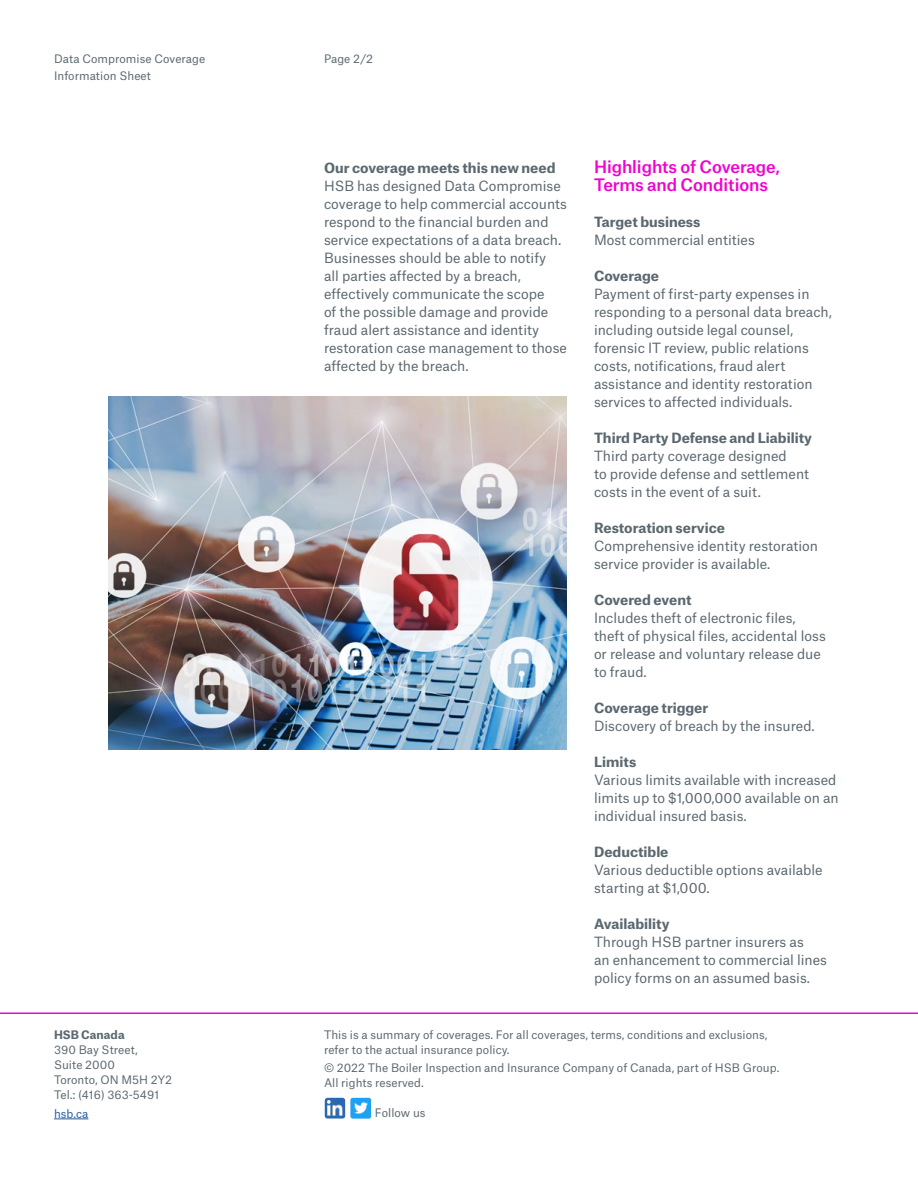
<style>
.page{position:relative;width:918px;height:1188px;background:#fff}
.page>*{position:absolute;margin:0;border:0;box-sizing:border-box;transform-origin:0 0}
.t1{font:500 16.5px/18px "Munich Re";letter-spacing:-.005em;color:#f200cf}
.t2{font:13.5px/18px "Munich Re";color:#5b6870}
.t3{font:700 13.5px "Munich Re";color:#5b6870}
.t4{font:11.25px/15px "Munich Re";letter-spacing:.005em;color:#5b6870}
.t5{font:700 11.25px "Munich Re";letter-spacing:.005em;color:#5b6870}
.t6{font:11.25px "Munich Re";color:#215e9e}
</style>
<div class="page">
<img style="left:325px;top:1098px;width:20px;height:21px">
<img style="left:350px;top:1098px;width:21px;height:21px">
<img style="left:108px;top:396px;width:459px;height:353px">
<hr style="left:0;top:1012px;width:918px;height:2px;background:#f200cf">
<hr style="left:54px;top:1119px;width:34px;height:1px;background:#215e9e">
<p class="t4" style="left:54px;top:49px;width:153px;line-height:16.5px">Data Compromise Coverage<br>Information Sheet</p>
<p class="t5" style="left:54px;top:1026px;width:72px">HSB Canada</p>
<p class="t4" style="left:54px;top:1041px;width:120px">390 Bay Street,<br>Suite 2000<br>Toronto, ON M5H 2Y2<br>Tel.: (416) 363-5491</p>
<p class="t6" style="left:54px;top:1104px;width:36px">hsb.ca</p>
<p class="t4" style="left:324px;top:50px;width:51px">Page 2/2</p>
<p class="t3" style="left:324px;top:157px;width:233px">Our coverage meets this new need</p>
<p class="t2" style="left:324px;top:175px;width:245px">HSB has designed Data Compromise coverage to help commercial accounts respond to the financial burden and service expectations of a data breach.<br>Businesses should be able to notify<br>all parties affected by a breach, effectively communicate the scope<br>of the possible damage and provide fraud alert assistance and identity restoration case management to those affected by the breach.</p>
<p class="t1" style="left:594px;top:156px;width:188px">Highlights of Coverage,<br>Terms and Conditions</p>
<p class="t3" style="left:594px;top:211px;width:108px">Target business</p>
<p class="t2" style="left:594px;top:229px;width:162px">Most commercial entities</p>
<p class="t3" style="left:594px;top:265px;width:67px">Coverage</p>
<p class="t2" style="left:594px;top:283px;width:239px">Payment of first-party expenses in responding to a personal data breach, including outside legal counsel, forensic IT review, public relations costs, notifications, fraud alert assistance and identity restoration services to affected individuals.</p>
<p class="t3" style="left:594px;top:427px;width:220px">Third Party Defense and Liability</p>
<p class="t2" style="left:594px;top:445px;width:217px">Third party coverage designed<br>to provide defense and settlement costs in the event of a suit.</p>
<p class="t3" style="left:594px;top:517px;width:133px">Restoration service</p>
<p class="t2" style="left:594px;top:535px;width:226px">Comprehensive identity restoration service provider is available.</p>
<p class="t3" style="left:594px;top:589px;width:99px">Covered event</p>
<p class="t2" style="left:594px;top:607px;width:233px">Includes theft of electronic files, theft of physical files, accidental loss or release and voluntary release due to fraud.</p>
<p class="t3" style="left:594px;top:697px;width:116px">Coverage trigger</p>
<p class="t2" style="left:594px;top:715px;width:222px">Discovery of breach by the insured.</p>
<p class="t3" style="left:594px;top:751px;width:44px">Limits</p>
<p class="t2" style="left:594px;top:769px;width:246px">Various limits available with increased limits up to $1,000,000 available on an individual insured basis.</p>
<p class="t3" style="left:594px;top:841px;width:76px">Deductible</p>
<p class="t2" style="left:594px;top:859px;width:230px">Various deductible options available starting at $1,000.</p>
<p class="t3" style="left:594px;top:913px;width:77px">Availability</p>
<p class="t2" style="left:594px;top:931px;width:235px">Through HSB partner insurers as<br>an enhancement to commercial lines policy forms on an assumed basis.</p>
<p class="t4" style="left:324px;top:1026px;width:445px">This is a summary of coverages. For all coverages, terms, conditions and exclusions, refer to the actual insurance policy.</p>
<p class="t4" style="left:324px;top:1059px;width:457px">© 2022 The Boiler Inspection and Insurance Company of Canada, part of HSB Group.<br>All rights reserved.</p>
<p class="t4" style="left:375px;top:1104px;width:52px">Follow us</p>
</div>
